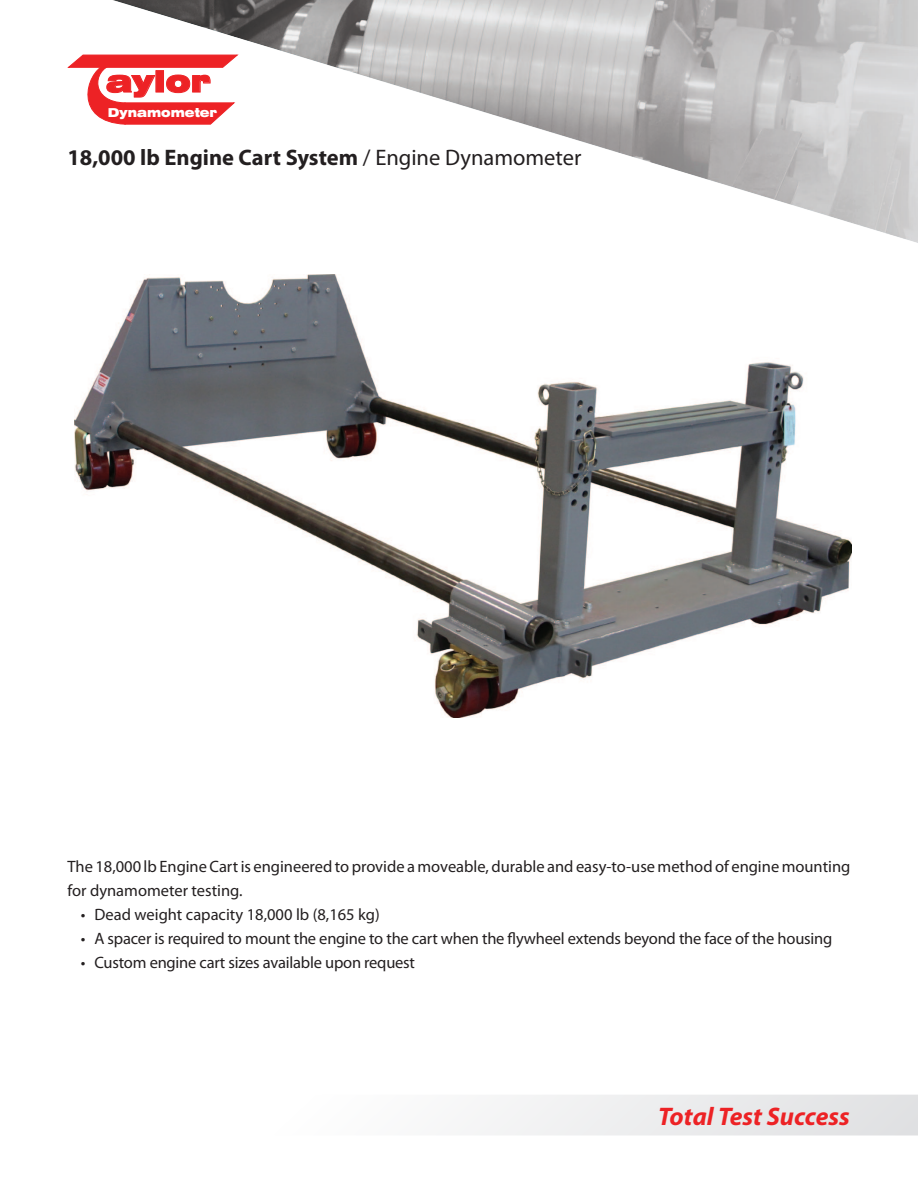
<style>
.page{position:relative;width:918px;height:1188px;background:#fff}
.page>*{position:absolute;margin:0;border:0;box-sizing:border-box;transform-origin:0 0}
.t1{font:900 expanded 29.4px "Swiss 721 BT";color:#ed2225}
.t2{font:italic 700 25.5px "Myriad Pro";color:#ed2225}
.t3{font:700 22.5px "Myriad Pro";color:#231f20}
.t4{font:16.5px/24px "Myriad Pro";letter-spacing:-.005em;color:#231f20}
.t5{font:900 expanded 12.3px "Swiss 721 BT";color:#fff;scale:.91 1}
.s1{font-weight:400}
</style>
<div class="page">
<img style="left:67px;top:0;width:851px;height:243px">
<svg style="left:475px;top:1095px;width:443px;height:41px"></svg>
<img style="left:75px;top:274px;width:777px;height:443px">
<h1 class="t1" style="left:106px;top:64px;width:106px">aylor</h1>
<p class="t5" style="left:108px;top:105px;width:122px">Dynamometer</p>
<h3 class="t3" style="left:68px;top:142px;width:515px">18,000 lb Engine Cart System <span class="s1">/ Engine Dynamometer</span></h3>
<p class="t4" style="left:68px;top:854px;width:784px">The 18,000 lb Engine Cart is engineered to provide a moveable, durable and easy-to-use method of engine mounting for dynamometer testing.</p>
<p class="t4" style="left:81px;top:902px;width:300px">• Dead weight capacity 18,000 lb (8,165 kg)</p>
<p class="t4" style="left:81px;top:926px;width:753px">• A spacer is required to mount the engine to the cart when the flywheel extends beyond the face of the housing</p>
<p class="t4" style="left:81px;top:950px;width:336px">• Custom engine cart sizes available upon request</p>
<h2 class="t2" style="left:658px;top:1100px;width:193px">Total Test Success</h2>
</div>
